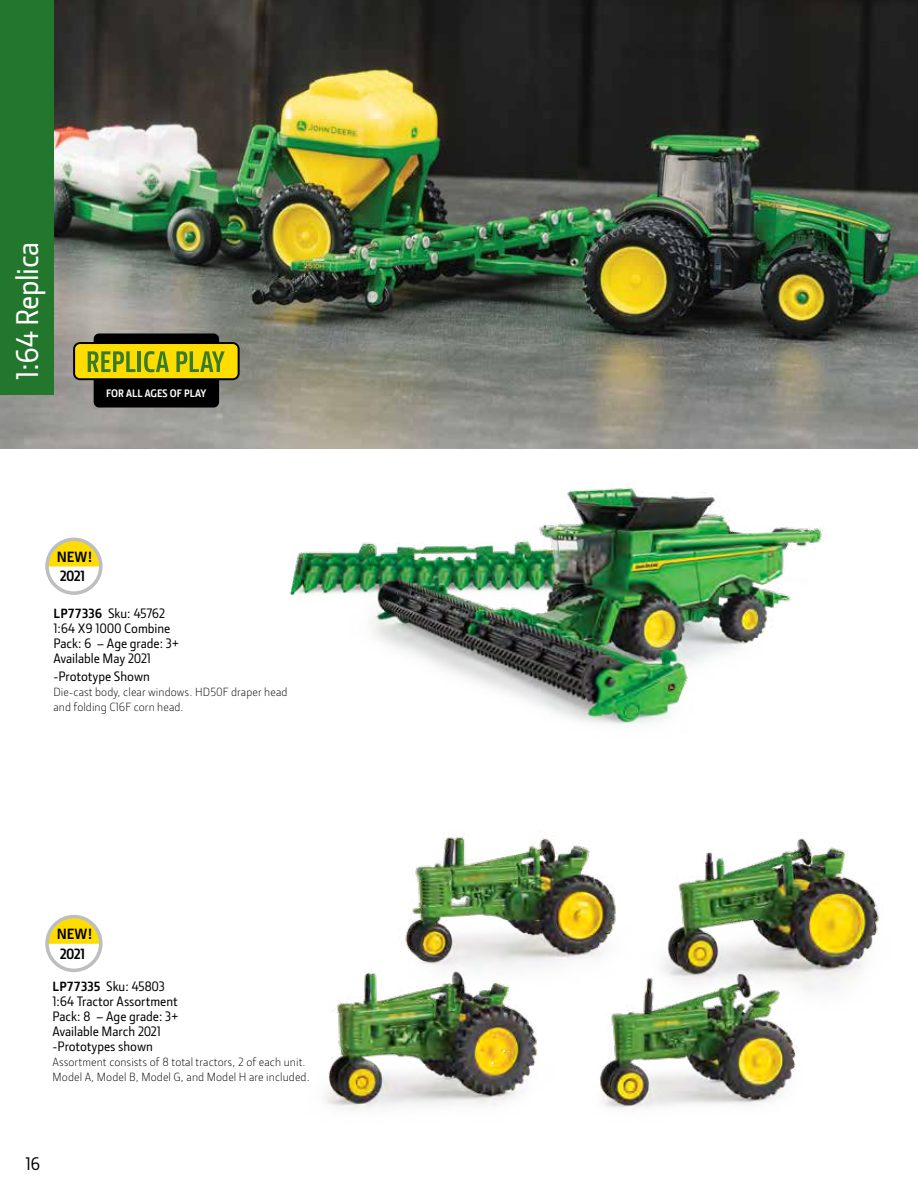
<style>
.page{position:relative;width:918px;height:1188px;background:#fff}
.page>*{position:absolute;margin:0;border:0;box-sizing:border-box;transform-origin:0 0}
.t1{font:500 31.05px "JD Sans Pro";letter-spacing:-.01em;color:#fff}
.t2{font:500 18px "JD Sans Pro";color:#000}
.t3{font:700 15px/19.6px "JD Sans Pro";letter-spacing:-.03em;color:#000}
.t4{font:500 13.5px/15px "JD Sans Pro";color:#000}
.t5{font:300 12px/15px "JD Sans Pro";letter-spacing:.01em;color:#000}
.t6{font:700 10.95px "JD Sans";color:#fff}
.s1{font-weight:700}
</style>
<div class="page">
<img style="left:0;top:0;width:918px;height:448px">
<div style="left:0;top:0;width:54px;height:395px;background:#23772d"></div>
<img style="left:290px;top:487px;width:536px;height:238px">
<img style="left:326px;top:833px;width:553px;height:277px">
<svg style="left:48px;top:916px;width:50px;height:54px"></svg>
<div style="left:45px;top:915px;width:58px;height:57px;border:4px solid #bcbec0;border-radius:50%"></div>
<svg style="left:47px;top:538px;width:51px;height:52px"></svg>
<div style="left:45px;top:538px;width:58px;height:57px;border:4px solid #bcbec0;border-radius:50%"></div>
<div style="left:94px;top:333px;width:125px;height:75px;background:#000;border-radius:5px"></div>
<svg style="left:73px;top:342px;width:167px;height:38px;background:#b7ae09"></svg>
<h1 class="t1" style="left:7px;top:380px;width:140px;rotate:-90deg">1:64 Replica</h1>
<p class="t6" style="left:106px;top:386px;width:102px">FOR ALL AGES OF PLAY</p>
<p class="t3" style="left:57px;top:546px;width:38px">NEW!<br>2021</p>
<p class="t4" style="left:53px;top:605px;width:127px"><span class="s1">LP77336</span> Sku: 45762<br>1:64 X9 1000 Combine<br>Pack: 6 – Age grade: 3+<br>Available May 2021</p>
<p class="t4" style="left:53px;top:668px;width:98px">-Prototype Shown</p>
<p class="t5" style="left:53px;top:684px;width:236px">Die-cast body, clear windows. HD50F draper head and folding C16F corn head.</p>
<p class="t3" style="left:57px;top:924px;width:38px">NEW!<br>2021</p>
<p class="t4" style="left:53px;top:979px;width:128px"><span class="s1">LP77335</span> Sku: 45803<br>1:64 Tractor Assortment<br>Pack: 8 – Age grade: 3+<br>Available March 2021 -Prototypes shown</p>
<p class="t5" style="left:53px;top:1054px;width:259px">Assortment consists of 8 total tractors, 2 of each unit.<br>Model A, Model B, Model G, and Model H are included.</p>
<h2 class="t2" style="left:26px;top:1152px;width:16px">16</h2>
</div>
